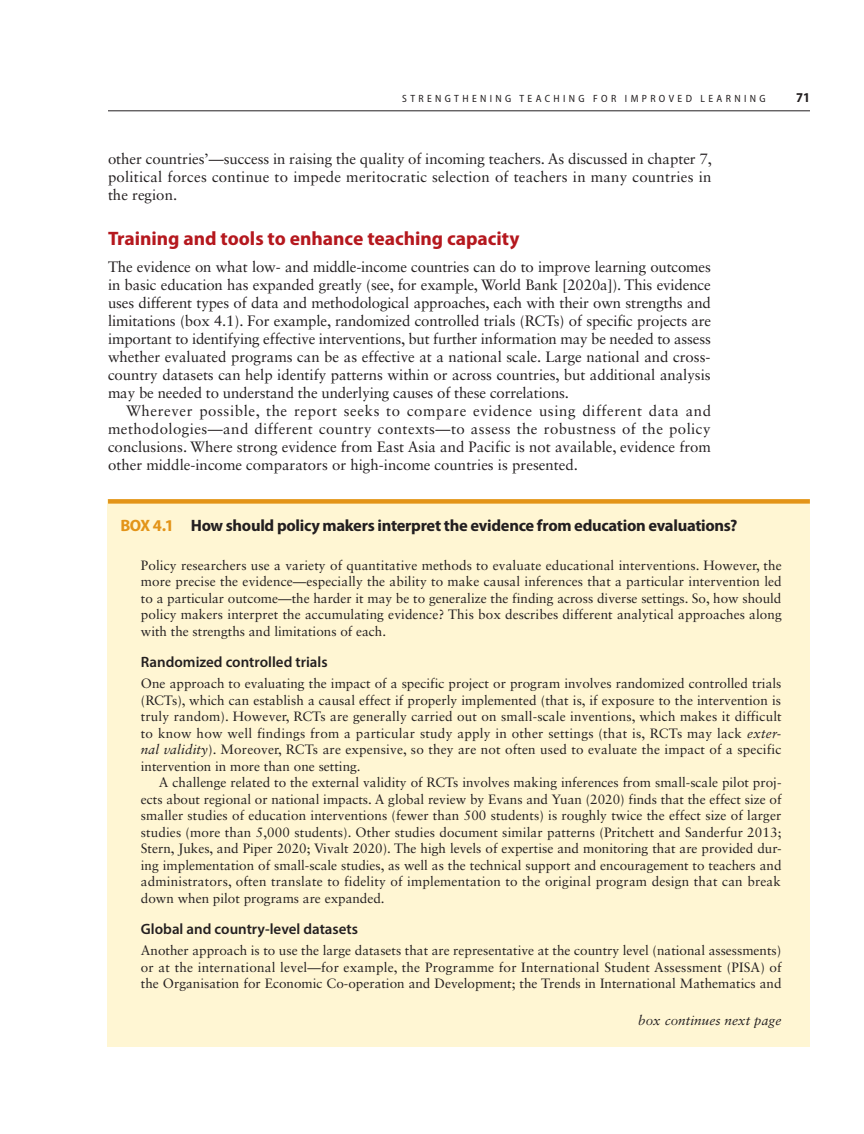
<style>
.page{position:relative;width:864px;height:1134px;background:#fff}
.page>*{position:absolute;margin:0;border:0;box-sizing:border-box;transform-origin:0 0}
.A_head{font:700 semi-condensed 19.5px "Myriad Pro";color:#b5181e;scale:1.07 1}
.Box_number{font:700 semi-condensed 16.5px "Myriad Pro";letter-spacing:-.015em;color:#231f20;scale:1.07 1}
.Body_text_first{font:15px/18px "Sabon LT Std";letter-spacing:-.01em;color:#231f20;text-align:justify}
.Body_text_next{font:15px/18px "Sabon LT Std";color:#231f20;text-align:justify}
.Box_subheading{font:600 15px "Myriad Pro";color:#231f20}
.Box_text{font:13.5px/16.5px "Sabon LT Std";color:#231f20;text-align:justify}
.Box_text_next{font:13.5px/16.5px "Sabon LT Std";color:#231f20;text-align:justify}
.Box_text_next-2{font:italic 13.5px "Sabon LT Std";letter-spacing:.005em;color:#231f20}
.t1{font:700 semi-condensed 13.5px "Myriad Pro";color:#231f20}
.t2{font:semi-condensed 10.5px "Myriad Pro";letter-spacing:.32em;color:#231f20}
.s1{color:#e39418}
.s2{font-style:italic}
</style>
<div class="page">
<hr style="left:108px;top:111px;width:702px;height:1px;background:#231f20">
<div style="left:108px;top:499px;width:702px;height:548px;background:#fff6d3"></div>
<div style="left:108px;top:499px;width:702px;height:5px;background:#e39418"></div>
<p class="t2" style="left:402px;top:92px;width:35px">STRENGTHENING</p>
<p class="t2" style="left:520px;top:92px;width:43px">TEA CHING</p>
<p class="t2" style="left:593px;top:92px;width:92px">FO R IMPROVED</p>
<p class="t2" style="left:701px;top:92px;width:43px">LEA RNING</p>
<p class="t1" style="left:796px;top:88px;width:15px">71</p>
<p class="Body_text_next" style="left:108px;top:150px;width:606px">other countries’—success in raising the quality of incoming teachers. As discussed in chapter 7, political forces continue to impede meritocratic selection of teachers in many countries in the region.</p>
<p class="A_head" style="left:108px;top:226px;width:386px">Training and tools to enhance teaching capacity</p>
<p class="Body_text_first" style="left:108px;top:258px;width:605px">The evidence on what low- and middle-income countries can do to improve learning outcomes in basic education has expanded greatly (see, for example, World Bank [2020a]). This evidence uses different types of data and methodological approaches, each with their own strengths and limitations (box 4.1). For example, randomized controlled trials (RCTs) of specific projects are important to identifying effective interventions, but further information may be needed to assess whether evaluated programs can be as effective at a national scale. Large national and cross&shy;country datasets can help identify patterns within or across countries, but additional analysis may be needed to understand the underlying causes of these correlations.</p>
<p class="Body_text_next" style="left:108px;top:402px;width:605px;text-indent:18px">Wherever possible, the report seeks to compare evidence using different data and methodologies—and different country contexts—to assess the robustness of the policy conclusions. Where strong evidence from East Asia and Pacific is not available, evidence from other middle-income comparators or high-income countries is presented.</p>
<p class="Box_number" style="left:120px;top:515px;width:578px"><span class="s1">BOX 4.1</span> How should policy makers interpret the evidence from education evaluations?</p>
<p class="Box_text" style="left:141px;top:557px;width:643px">Policy researchers use a variety of quantitative methods to evaluate educational interventions. However, the more precise the evidence—especially the ability to make causal inferences that a particular intervention led to a particular outcome—the harder it may be to generalize the finding across diverse settings. So, how should policy makers interpret the accumulating evidence? This box describes different analytical approaches along with the strengths and limitations of each.</p>
<p class="Box_subheading" style="left:141px;top:653px;width:188px">Randomized controlled trials</p>
<p class="Box_text" style="left:141px;top:675px;width:642px">One approach to evaluating the impact of a specific project or program involves randomized controlled trials (RCTs), which can establish a causal effect if properly implemented (that is, if exposure to the intervention is truly random). However, RCTs are generally carried out on small-scale inventions, which makes it difficult to know how well findings from a particular study apply in other settings (that is, RCTs may lack <span class="s2">exter&shy;nal validity</span>). Moreover, RCTs are expensive, so they are not often used to evaluate the impact of a specific intervention in more than one setting.</p>
<p class="Box_text_next" style="left:141px;top:774px;width:642px;text-indent:18px">A challenge related to the external validity of RCTs involves making inferences from small-scale pilot proj&shy;ects about regional or national impacts. A global review by Evans and Yuan (2020) finds that the effect size of smaller studies of education interventions (fewer than 500 students) is roughly twice the effect size of larger studies (more than 5,000 students). Other studies document similar patterns (Pritchett and Sanderfur 2013; Stern, Jukes, and Piper 2020; Vivalt 2020). The high levels of expertise and monitoring that are provided dur&shy;ing implementation of small-scale studies, as well as the technical support and encouragement to teachers and administrators, often translate to fidelity of implementation to the original program design that can break down when pilot programs are expanded.</p>
<p class="Box_subheading" style="left:141px;top:920px;width:219px">Global and country-level datasets</p>
<p class="Box_text" style="left:141px;top:942px;width:642px">Another approach is to use the large datasets that are representative at the country level (national assessments) or at the international level—for example, the Programme for International Student Assessment (PISA) of the Organisation for Economic Co-operation and Development; the Trends in International Mathematics and</p>
<p class="Box_text_next-2" style="left:638px;top:1012px;width:145px">box continues next page</p>
</div>
